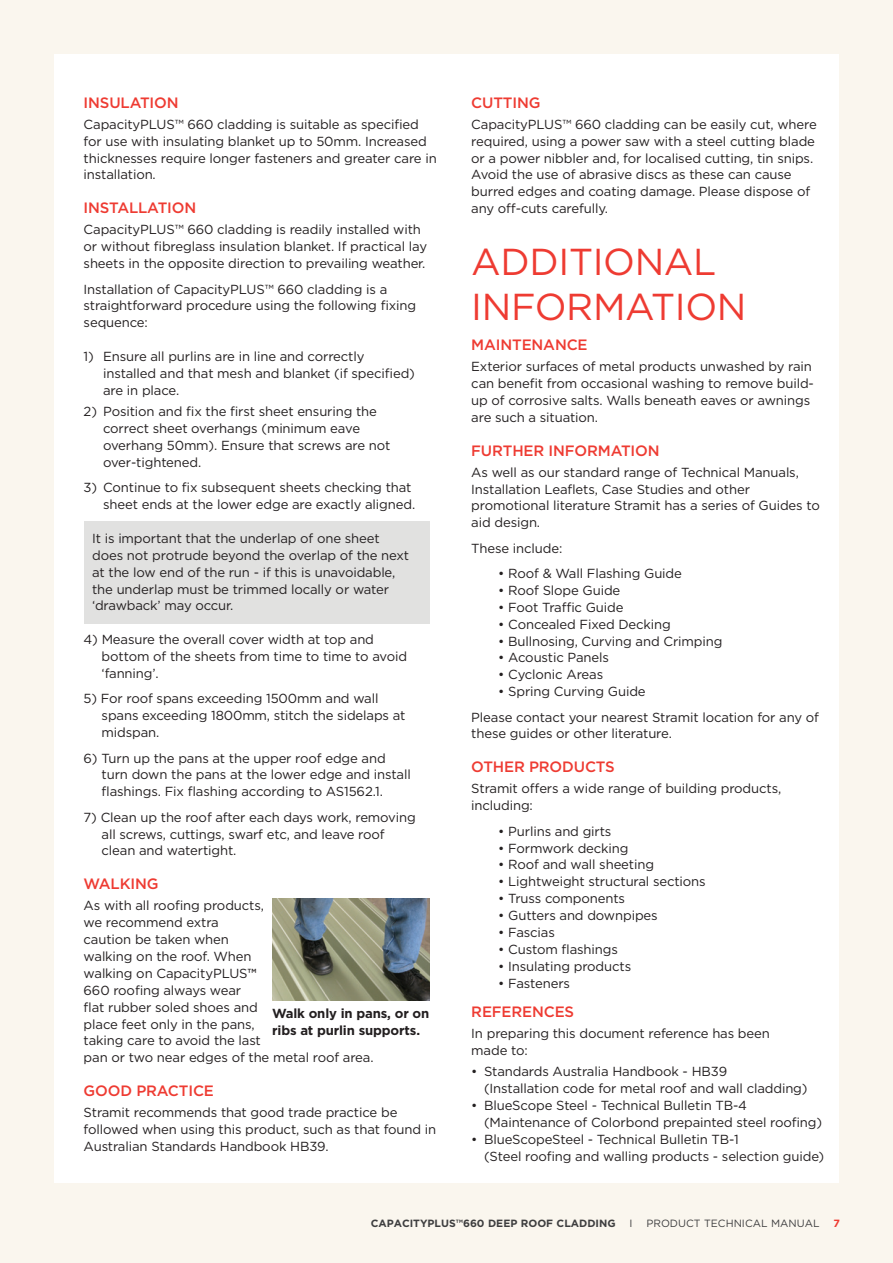
<style>
.page{position:relative;width:893px;height:1263px;background:#faf6ee}
.page>*{position:absolute;margin:0;border:0;box-sizing:border-box;transform-origin:0 0}
.t1{font:37.5px/45px "Gotham";letter-spacing:-.01em;color:#ee3b32}
.t2{font:500 15px "Gotham";letter-spacing:-.01em;color:#ee3b32}
.t3{font:13.2px/16.8px "Gotham";letter-spacing:-.01em;color:#231f20}
.t4{font:700 13.2px/16.8px "Gotham";letter-spacing:-.01em;color:#231f20}
.t5{font:700 10.5px "Gotham";color:#3e3e3f}
.t6{font:10.5px "Gotham";color:#3e3e3f}
.t7{font:700 10.5px "Gotham";color:#ee3b32}
.s1{font-weight:500}
</style>
<div class="page">
<div style="left:54px;top:54px;width:785px;height:1128px;background:#fff"></div>
<div style="left:84px;top:521px;width:345px;height:102px;background:#e1e1e0"></div>
<img style="left:272px;top:898px;width:158px;height:102px">
<p class="t2" style="left:84px;top:93px;width:97px">INSULATION</p>
<p class="t3" style="left:84px;top:115px;width:355px">CapacityPLUS™ 660 cladding is suitable as specified for use with insulating blanket up to 50mm. Increased thicknesses require longer fasteners and greater care in installation.</p>
<p class="t2" style="left:84px;top:198px;width:114px">INSTALLATION</p>
<p class="t3" style="left:84px;top:221px;width:345px">CapacityPLUS™ 660 cladding is readily installed with or without fibreglass insulation blanket. If practical lay sheets in the opposite direction to prevailing weather.</p>
<p class="t3" style="left:84px;top:280px;width:334px">Installation of CapacityPLUS™ 660 cladding is a straightforward procedure using the following fixing sequence:</p>
<p class="t3" style="left:103px;top:348px;width:313px;text-indent:-20px">1) Ensure all purlins are in line and correctly installed and that mesh and blanket (if specified) are in place.</p>
<p class="t3" style="left:103px;top:403px;width:289px;text-indent:-20px">2) Position and fix the first sheet ensuring the correct sheet overhangs (minimum eave overhang 50mm). Ensure that screws are not over-tightened.</p>
<p class="t3" style="left:84px;top:479px;width:333px;text-align:right">3) Continue to fix subsequent sheets checking that sheet ends at the lower edge are exactly aligned.</p>
<p class="t3" style="left:92px;top:529px;width:319px">It is important that the underlap of one sheet does not protrude beyond the overlap of the next at the low end of the run - if this is unavoidable, the underlap must be trimmed locally or water ‘drawback’ may occur.</p>
<p class="t3" style="left:102px;top:631px;width:307px;text-indent:-18px">4) Measure the overall cover width at top and bottom of the sheets from time to time to avoid ‘fanning’.</p>
<p class="t3" style="left:102px;top:690px;width:305px;text-indent:-18px">5) For roof spans exceeding 1500mm and wall spans exceeding 1800mm, stitch the sidelaps at midspan.</p>
<p class="t3" style="left:102px;top:749px;width:311px;text-indent:-18px">6) Turn up the pans at the upper roof edge and turn down the pans at the lower edge and install flashings. Fix flashing according to AS1562.1.</p>
<p class="t3" style="left:102px;top:808px;width:316px;text-indent:-18px">7) Clean up the roof after each days work, removing all screws, cuttings, swarf etc, and leave roof clean and watertight.</p>
<p class="t2" style="left:84px;top:874px;width:76px">WALKING</p>
<p class="t3" style="left:84px;top:897px;width:291px">As with all roofing products,<br>we recommend extra<br>caution be taken when<br>walking on the roof. When<br>walking on CapacityPLUS<span class="s1">™<br></span>660 roofing always wear<br>flat rubber soled shoes and<br>place feet only in the pans,<br>taking care to avoid the last<br>pan or two near edges of the metal roof area.</p>
<p class="t2" style="left:84px;top:1081px;width:132px">GOOD PRACTICE</p>
<p class="t3" style="left:84px;top:1104px;width:354px">Stramit recommends that good trade practice be followed when using this product, such as that found in<br>Australian Standards Handbook HB39.</p>
<p class="t4" style="left:272px;top:1005px;width:159px">Walk only in pans, or on ribs at purlin supports.</p>
<p class="t2" style="left:471px;top:93px;width:71px">CUTTING</p>
<p class="t3" style="left:471px;top:115px;width:347px">CapacityPLUS™ 660 cladding can be easily cut, where required, using a power saw with a steel cutting blade or a power nibbler and, for localised cutting, tin snips.<br>Avoid the use of abrasive discs as these can cause burred edges and coating damage. Please dispose of any off-cuts carefully.</p>
<h1 class="t1" style="left:471px;top:239px;width:277px">ADDITIONAL<br>INFORMATION</h1>
<p class="t2" style="left:471px;top:335px;width:118px">MAINTENANCE</p>
<p class="t3" style="left:471px;top:358px;width:344px">Exterior surfaces of metal products unwashed by rain can benefit from occasional washing to remove build&shy;up of corrosive salts. Walls beneath eaves or awnings are such a situation.</p>
<p class="t2" style="left:471px;top:440px;width:190px">FURTHER INFORMATION</p>
<p class="t3" style="left:471px;top:463px;width:350px">As well as our standard range of Technical Manuals, Installation Leaflets, Case Studies and other promotional literature Stramit has a series of Guides to aid design.</p>
<p class="t3" style="left:471px;top:539px;width:93px">These include:</p>
<p class="t3" style="left:498px;top:565px;width:185px">• Roof &amp; Wall Flashing Guide</p>
<p class="t3" style="left:498px;top:581px;width:124px">• Roof Slope Guide</p>
<p class="t3" style="left:498px;top:598px;width:127px">• Foot Traffic Guide</p>
<p class="t3" style="left:498px;top:615px;width:174px">• Concealed Fixed Decking</p>
<p class="t3" style="left:498px;top:632px;width:226px">• Bullnosing, Curving and Crimping</p>
<p class="t3" style="left:498px;top:649px;width:112px">• Acoustic Panels</p>
<p class="t3" style="left:498px;top:666px;width:106px">• Cyclonic Areas</p>
<p class="t3" style="left:471px;top:678px;width:349px;line-height:25.3px;text-indent:27px">• Spring Curving Guide<br>Please contact your nearest Stramit location for any of</p>
<p class="t3" style="left:471px;top:725px;width:202px">these guides or other literature.</p>
<p class="t2" style="left:471px;top:757px;width:145px">OTHER PRODUCTS</p>
<p class="t3" style="left:471px;top:780px;width:311px">Stramit offers a wide range of building products, including:</p>
<p class="t3" style="left:498px;top:822px;width:115px">• Purlins and girts</p>
<p class="t3" style="left:498px;top:839px;width:132px">• Formwork decking</p>
<p class="t3" style="left:498px;top:856px;width:157px">• Roof and wall sheeting</p>
<p class="t3" style="left:498px;top:873px;width:209px">• Lightweight structural sections</p>
<p class="t3" style="left:498px;top:890px;width:128px">• Truss components</p>
<p class="t3" style="left:498px;top:907px;width:161px">• Gutters and downpipes</p>
<p class="t3" style="left:498px;top:923px;width:58px">• Fascias</p>
<p class="t3" style="left:498px;top:940px;width:121px">• Custom flashings</p>
<p class="t3" style="left:498px;top:957px;width:134px">• Insulating products</p>
<p class="t3" style="left:498px;top:974px;width:73px">• Fasteners</p>
<p class="t2" style="left:471px;top:1002px;width:104px">REFERENCES</p>
<p class="t3" style="left:471px;top:1025px;width:300px">In preparing this document reference has been made to:</p>
<p class="t3" style="left:484px;top:1063px;width:325px;text-indent:-13px">• Standards Australia Handbook - HB39<br>(Installation code for metal roof and wall cladding)</p>
<p class="t3" style="left:484px;top:1097px;width:340px;text-indent:-13px">• BlueScope Steel - Technical Bulletin TB-4 (Maintenance of Colorbond prepainted steel roofing)</p>
<p class="t3" style="left:484px;top:1130px;width:342px;text-indent:-13px">• BlueScopeSteel - Technical Bulletin TB-1<br>(Steel roofing and walling products - selection guide)</p>
<p class="t5" style="left:371px;top:1216px;width:246px">CAPACITYPLUS™660 DEEP ROOF CLADDING</p>
<p class="t6" style="left:629px;top:1216px;width:5px">I</p>
<p class="t6" style="left:646px;top:1216px;width:175px">PRODUCT TECHNICAL MANUAL</p>
<p class="t7" style="left:833px;top:1216px;width:8px">7</p>
</div>
